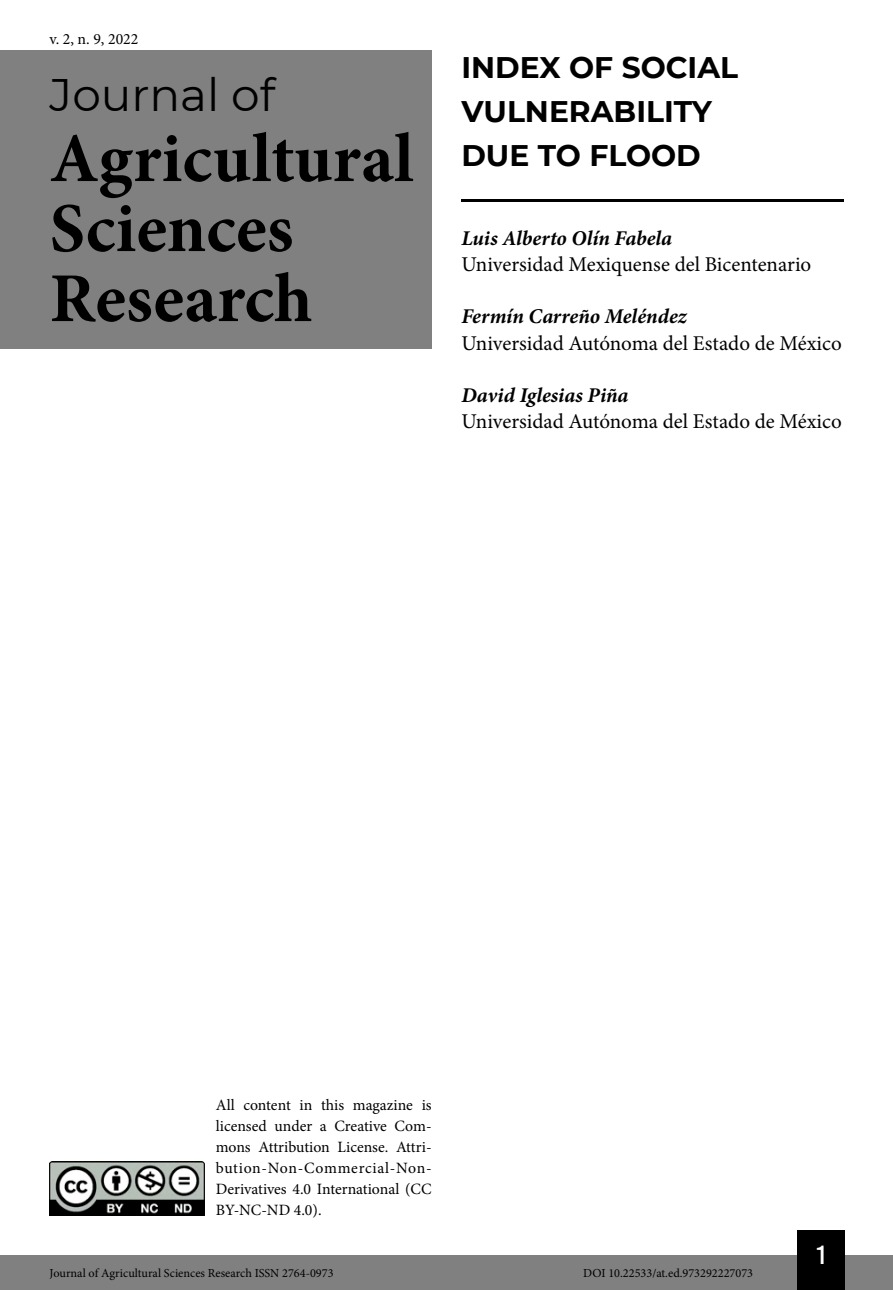
<style>
.page{position:relative;width:893px;height:1290px;background:#fff}
.page>*{position:absolute;margin:0;border:0;box-sizing:border-box;transform-origin:0 0}
.t1{font:700 70px/70px "Minion Pro";color:#000}
.t2{font:45.5px "Montserrat";color:#000}
.Título_Artigo{font:700 29.75px/43.8px "Montserrat";color:#000}
.t3{font:26.25px "Bebas Kai";color:#fff}
.Infos_autor{font:21px "Minion Pro";color:#000}
.Autor{font:italic 700 21px "Minion Pro";color:#000}
.t4{font:15.75px/21px "Minion Pro";color:#000;text-align:justify}
.t5{font:12.25px "Minion Pro";color:#000}
</style>
<div class="page">
<div style="left:0;top:1255px;width:893px;height:35px;background:#808080"></div>
<div style="left:797px;top:1230px;width:48px;height:60px;background:#000"></div>
<img style="left:50px;top:1161px;width:154px;height:54px">
<div style="left:0;top:50px;width:432px;height:298px;background:#808080"></div>
<hr style="left:461px;top:199px;width:382px;height:3px;background:#000">
<p class="t4" style="left:50px;top:28px;width:90px">v. 2, n. 9, 2022</p>
<h2 class="t2" style="left:50px;top:64px;width:227px">Journal of</h2>
<h1 class="t1" style="left:50px;top:123px;width:366px">Agricultural<br>Sciences<br>Research</h1>
<p class="Título_Artigo" style="left:461px;top:44px;width:278px">INDEX OF SOCIAL<br>VULNERABILITY</p>
<p class="Título_Artigo" style="left:461px;top:132px;width:241px">DUE TO FLOOD</p>
<p class="Autor" style="left:461px;top:223px;width:212px">Luis Alberto Olín Fabela</p>
<p class="Infos_autor" style="left:461px;top:250px;width:351px">Universidad Mexiquense del Bicentenario</p>
<p class="Autor" style="left:461px;top:302px;width:227px">Fermín Carreño Meléndez</p>
<p class="Infos_autor" style="left:461px;top:329px;width:382px">Universidad Autónoma del Estado de México</p>
<p class="Autor" style="left:461px;top:380px;width:169px">David Iglesias Piña</p>
<p class="Infos_autor" style="left:461px;top:408px;width:382px">Universidad Autónoma del Estado de México</p>
<p class="t4" style="left:216px;top:1095px;width:217px">All content in this magazine is licensed under a Creative Com&shy;mons Attribution License. Attri&shy;bution-Non-Commercial-Non-Derivatives 4.0 International (CC BY-NC-ND 4.0).</p>
<h3 class="t3" style="left:817px;top:1241px;width:10px">1</h3>
<p class="t5" style="left:50px;top:1265px;width:285px">Journal of Agricultural Sciences Research ISSN 2764-0973</p>
<p class="t5" style="left:583px;top:1265px;width:171px">DOI 10.22533/at.ed.973292227073</p>
</div>
